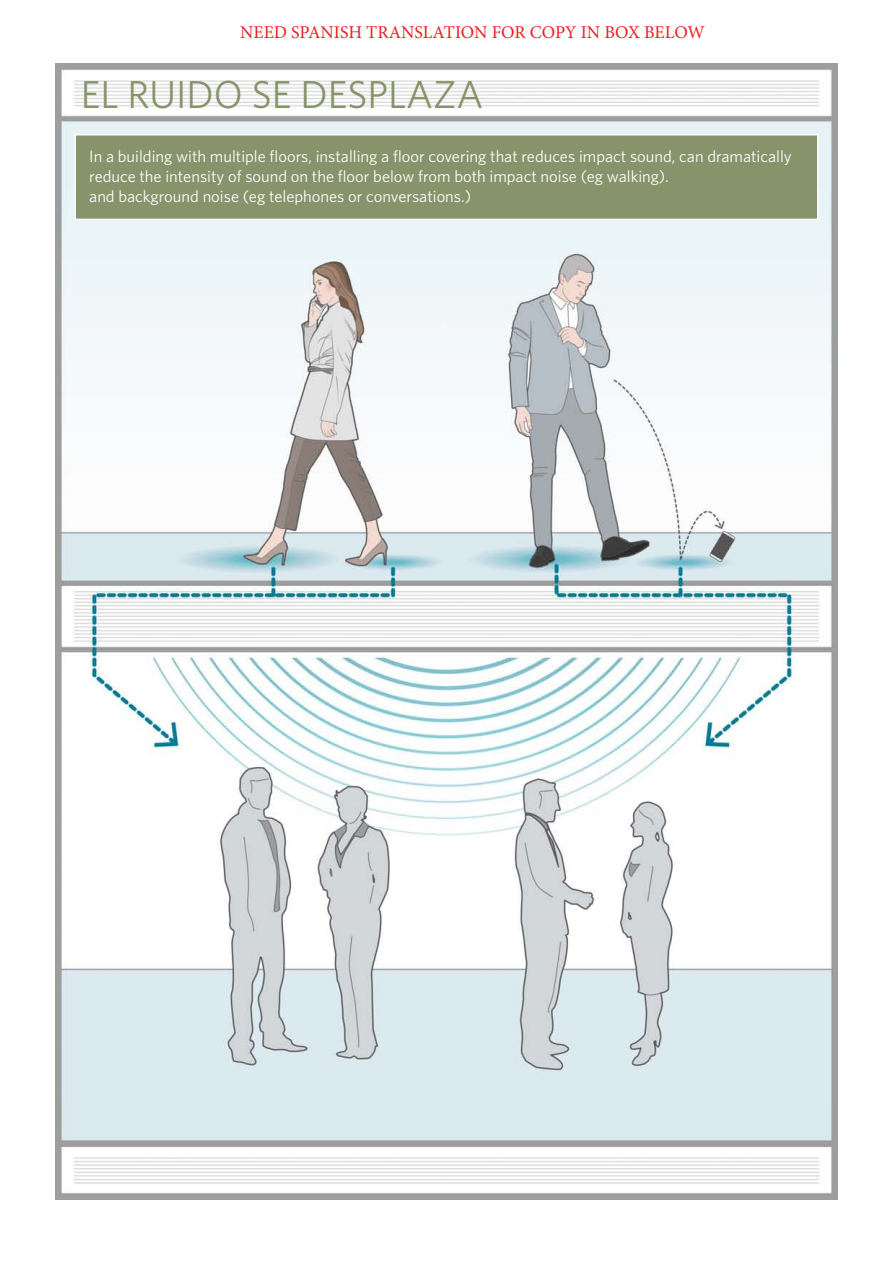
<style>
.page{position:relative;width:893px;height:1263px;background:#fff}
.page>*{position:absolute;margin:0;border:0;box-sizing:border-box;transform-origin:0 0}
.t1{font:39px "Whitney";color:#87936a}
.t2{font:18px "Minion Pro";color:#ee1d23}
.t3{font:16.5px/19.8px "Whitney";color:#fff}
</style>
<div class="page">
<img style="left:56px;top:1103px;width:781px;height:96px">
<img style="left:56px;top:64px;width:781px;height:1039px">
<div style="left:74px;top:134px;width:745px;height:86px;background:#87936a;border:2px solid #fff"></div>
<p class="t2" style="left:240px;top:21px;width:466px">NEED SPANISH TRANSLATION FOR COPY IN BOX BELOW</p>
<p class="t1" style="left:81px;top:68px;width:404px">EL RUIDO SE DESPLAZA</p>
<p class="t3" style="left:89px;top:146px;width:704px">In a building with multiple floors, installing a floor covering that reduces impact sound, can dramatically reduce the intensity of sound on the floor below from both impact noise (eg walking).</p>
<p class="t3" style="left:89px;top:186px;width:383px">and background noise (eg telephones or conversations.)</p>
</div>
